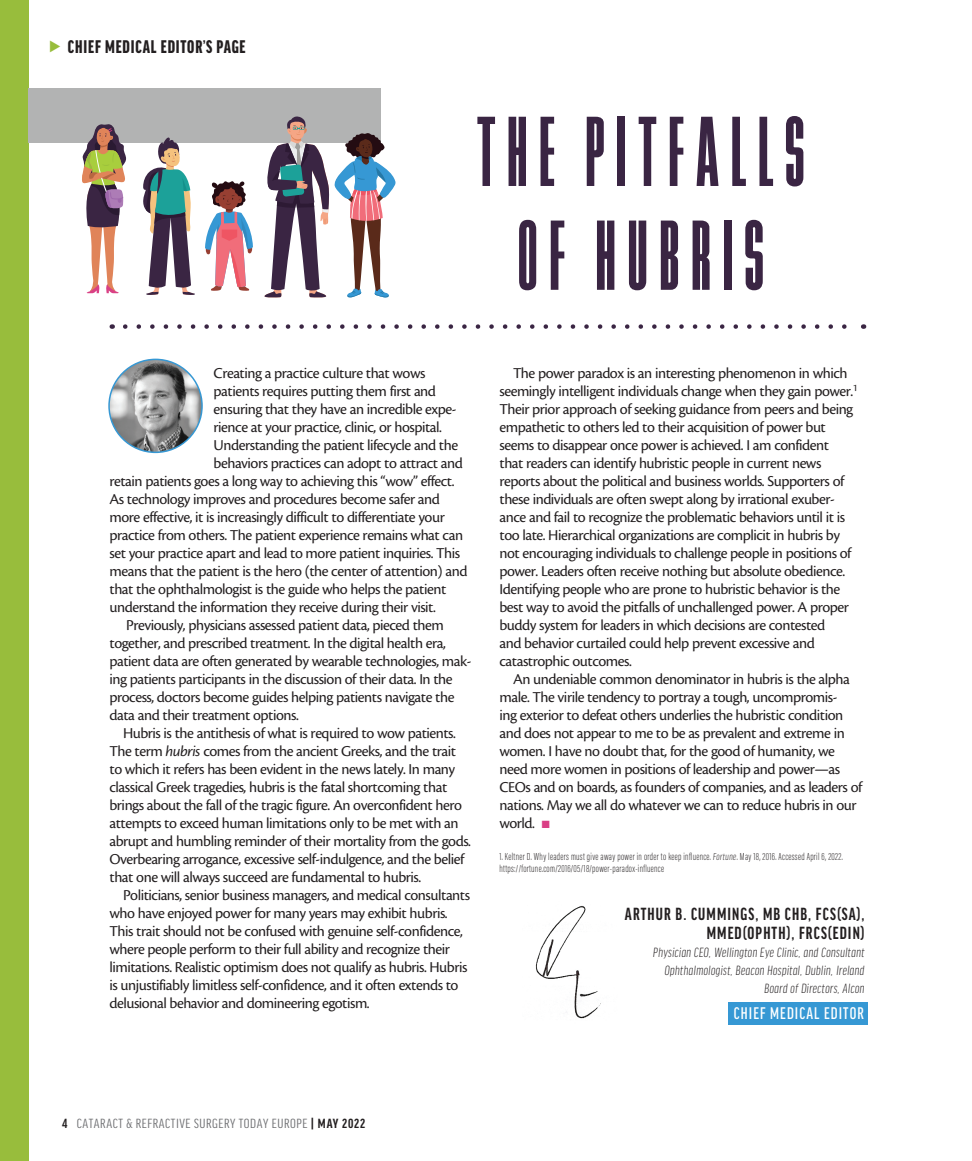
<style>
.page{position:relative;width:972px;height:1161px;background:#fff}
.page>*{position:absolute;margin:0;border:0;box-sizing:border-box;transform-origin:0 0}
.t1{font:103.8px/103.8px "Bee Four";letter-spacing:.1em;color:#3a2543;text-align:center}
.t2{font:900 extra-condensed 19.5px "Good Headline Pro";letter-spacing:.045em;color:#231f20}
.subhead{font:700 extra-condensed 18.75px/18.8px "Good Headline Pro";letter-spacing:.06em;color:#231f20;text-align:right}
.subhead-2{font:500 extra-condensed 18px "Good Headline Pro";letter-spacing:.06em;color:#fff}
.body{font:15.75px/18px "Cronos Pro";letter-spacing:-.03em;color:#231f20}
.subhead-3{font:italic 300 extra-condensed 14.25px/18px "Good Headline Pro";letter-spacing:.02em;color:#231f20;text-align:right}
.t3{font:extra-condensed 14.1px "Good Headline Pro";letter-spacing:.035em;color:#6c6d70;scale:1.11 1}
.footnote{font:200 10.5px/12px "Acumin Pro Extra Cond";letter-spacing:.03em;color:#231f20}
.s1{font-style:italic}
.s2{color:#da3f85}
.s3{font-family:"Good Headline Pro";font-weight:300;font-style:italic;font-stretch:extra-condensed}
.s4{font-weight:700;color:#231f20}
</style>
<div class="page">
<div style="left:0;top:0;width:28px;height:1161px;background:#98bd3c"></div>
<div style="left:728px;top:1002px;width:140px;height:22px;background:#3698d4"></div>
<img style="left:535px;top:906px;width:66px;height:113px">
<img style="left:109px;top:359px;width:93px;height:93px;border-radius:46px">
<div style="left:108px;top:359px;width:95px;height:94px;border:2px solid #3698d4;border-radius:50%"></div>
<div style="left:28px;top:88px;width:352px;height:54px;background:#b2b3b3"></div>
<svg style="left:205px;top:181px;width:48px;height:110px"></svg>
<svg style="left:143px;top:137px;width:53px;height:158px"></svg>
<svg style="left:82px;top:124px;width:44px;height:169px"></svg>
<svg style="left:264px;top:116px;width:132px;height:182px"></svg>
<svg style="left:125px;top:324px;width:722px;height:5px"></svg>
<p class="t2" style="left:68px;top:37px;width:179px">CHIEF MEDICAL EDITOR’S PAGE</p>
<p class="t1" style="left:476px;top:102px;width:329px">THE PITFALLS<br>OF HUBRIS</p>
<p class="body" style="left:214px;top:364px;width:213px">Creating a practice culture that wows</p>
<p class="body" style="left:214px;top:382px;width:224px">patients requires putting them first and</p>
<p class="body" style="left:214px;top:400px;width:245px">ensuring that they have an incredible expe-</p>
<p class="body" style="left:214px;top:418px;width:230px">rience at your practice, clinic, or hospital.</p>
<p class="body" style="left:214px;top:436px;width:246px">Understanding the patient lifecycle and the</p>
<p class="body" style="left:214px;top:454px;width:251px">behaviors practices can adopt to attract and</p>
<p class="body" style="left:110px;top:472px;width:347px">retain patients goes a long way to achieving this “wow” effect.</p>
<p class="body" style="left:110px;top:490px;width:332px">As technology improves and procedures become safer and</p>
<p class="body" style="left:110px;top:508px;width:337px">more effective, it is increasingly difficult to differentiate your</p>
<p class="body" style="left:110px;top:526px;width:355px">practice from others. The patient experience remains what can</p>
<p class="body" style="left:110px;top:544px;width:352px">set your practice apart and lead to more patient inquiries. This</p>
<p class="body" style="left:110px;top:562px;width:359px">means that the patient is the hero (the center of attention) and</p>
<p class="body" style="left:110px;top:580px;width:338px">that the ophthalmologist is the guide who helps the patient</p>
<p class="body" style="left:110px;top:598px;width:328px">understand the information they receive during their visit.</p>
<p class="body" style="left:110px;top:616px;width:363px;text-indent:17px">Previously, physicians assessed patient data, pieced them together, and prescribed treatment. In the digital health era, patient data are often generated by wearable technologies, mak&shy;ing patients participants in the discussion of their data. In the process, doctors become guides helping patients navigate the data and their treatment options.</p>
<p class="body" style="left:110px;top:724px;width:363px;text-indent:14px">Hubris is the antithesis of what is required to wow patients.<br>The term <span class="s1">hubris</span> comes from the ancient Greeks, and the trait to which it refers has been evident in the news lately. In many classical Greek tragedies, hubris is the fatal shortcoming that brings about the fall of the tragic figure. An overconfident hero attempts to exceed human limitations only to be met with an abrupt and humbling reminder of their mortality from the gods.<br>Overbearing arrogance, excessive self-indulgence, and the belief that one will always succeed are fundamental to hubris.</p>
<p class="body" style="left:110px;top:886px;width:362px;text-indent:14px">Politicians, senior business managers, and medical consultants who have enjoyed power for many years may exhibit hubris.<br>This trait should not be confused with genuine self-confidence, where people perform to their full ability and recognize their limitations. Realistic optimism does not qualify as hubris. Hubris is unjustifiably limitless self-confidence, and it often extends to delusional behavior and domineering egotism.</p>
<p class="body" style="left:500px;top:364px;width:360px;text-indent:14px">The power paradox is an interesting phenomenon in which seemingly intelligent individuals change when they gain power.<sup>1<br></sup>Their prior approach of seeking guidance from peers and being empathetic to others led to their acquisition of power but seems to disappear once power is achieved. I am confident<br>that readers can identify hubristic people in current news reports about the political and business worlds. Supporters of these individuals are often swept along by irrational exuber&shy;ance and fail to recognize the problematic behaviors until it is too late. Hierarchical organizations are complicit in hubris by not encouraging individuals to challenge people in positions of power. Leaders often receive nothing but absolute obedience.<br>Identifying people who are prone to hubristic behavior is the best way to avoid the pitfalls of unchallenged power. A proper buddy system for leaders in which decisions are contested<br>and behavior curtailed could help prevent excessive and catastrophic outcomes.</p>
<p class="body" style="left:500px;top:670px;width:364px;text-indent:14px">An undeniable common denominator in hubris is the alpha male. The virile tendency to portray a tough, uncompromis-<br>ing exterior to defeat others underlies the hubristic condition and does not appear to me to be as prevalent and extreme in women. I have no doubt that, for the good of humanity, we need more women in positions of leadership and power—as CEOs and on boards, as founders of companies, and as leaders of nations. May we all do whatever we can to reduce hubris in our world. <span class="s2">■</span></p>
<p class="footnote" style="left:500px;top:850px;width:345px">1. Keltner D. Why leaders must give away power in order to keep influence. <span class="s3">Fortune</span>. May 18, 2016. Accessed April 6, 2022. https://fortune.com/2016/05/18/power-paradox-influence</p>
<p class="subhead" style="left:625px;top:905px;width:241px">ARTHUR B. CUMMINGS, MB CHB, FCS(SA),<br>MMED(OPHTH), FRCS(EDIN)</p>
<p class="subhead-3" style="left:653px;top:943px;width:213px">Physician CEO, Wellington Eye Clinic, and Consultant</p>
<p class="subhead-3" style="left:665px;top:961px;width:201px">Ophthalmologist, Beacon Hospital, Dublin, Ireland<br>Board of Directors, Alcon</p>
<p class="subhead-2" style="left:734px;top:1005px;width:131px">CHIEF MEDICAL EDITOR</p>
<p class="t3" style="left:62px;top:1117px;width:275px"><span class="s4">4</span> CATARACT &amp; REFRACTIVE SURGERY TODAY EUROPE <span class="s4">| MAY 2022</span></p>
</div>
